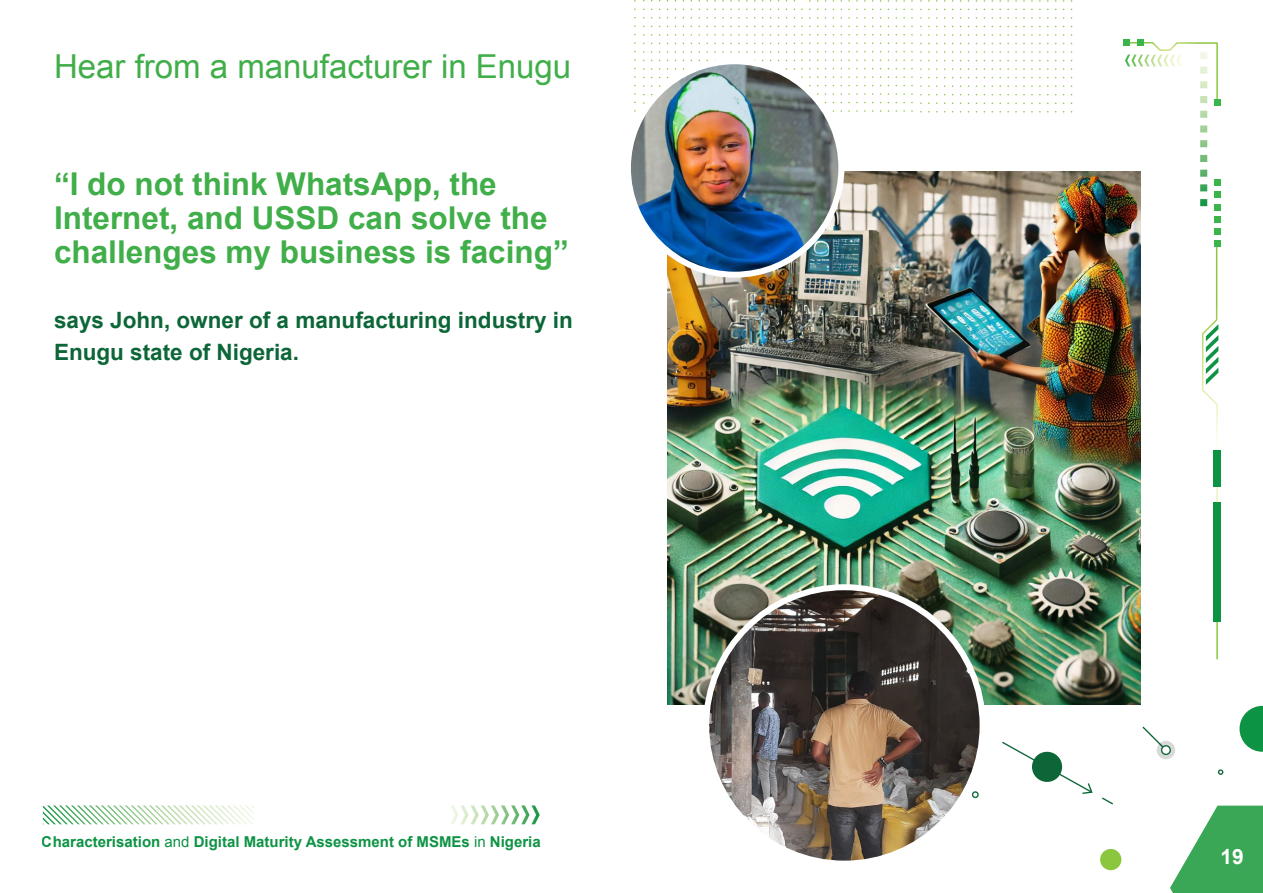
<style>
.page{position:relative;width:1263px;height:893px;background:#fff}
.page>*{position:absolute;margin:0;border:0;box-sizing:border-box;transform-origin:0 0}
.t1{font:33px "Arial";color:#40ae49}
.t2{font:700 31.5px/34.2px "Arial";color:#40ae49}
.t3{font:700 22.5px/31.2px "Arial";color:#0c6638}
.t4{font:700 21px "Arial";color:#fff}
.t5{font:700 15px "Arial";color:#0d9344}
.s1{font-weight:400}
</style>
<div class="page">
<svg style="left:1102px;top:797px;width:11px;height:7px"></svg>
<svg style="left:1002px;top:742px;width:91px;height:52px"></svg>
<div style="left:1032px;top:752px;width:30px;height:30px;background:#0c6638;border-radius:50%"></div>
<div style="left:1100px;top:849px;width:21px;height:21px;background:#8bc63e;border-radius:50%"></div>
<svg style="left:1239px;top:705px;width:24px;height:47px"></svg>
<svg style="left:1218px;top:769px;width:5px;height:6px"></svg>
<svg style="left:972px;top:791px;width:7px;height:7px"></svg>
<div style="left:1157px;top:741px;width:18px;height:18px;background:#d9d9d9;border-radius:50%"></div>
<svg style="left:1142px;top:727px;width:29px;height:28px"></svg>
<svg style="left:1170px;top:806px;width:93px;height:87px"></svg>
<svg style="left:1214px;top:228px;width:6px;height:6px"></svg>
<svg style="left:1214px;top:216px;width:6px;height:6px"></svg>
<div style="left:1213px;top:450px;width:8px;height:37px;background:#0d9344"></div>
<div style="left:1213px;top:502px;width:8px;height:119px;background:#0d9344"></div>
<svg style="left:1202px;top:240px;width:18px;height:420px"></svg>
<svg style="left:1123px;top:40px;width:97px;height:170px"></svg>
<svg style="left:634px;top:0;width:438px;height:113px"></svg>
<svg style="left:43px;top:805px;width:211px;height:19px"></svg>
<svg style="left:451px;top:805px;width:89px;height:19px"></svg>
<img style="left:667px;top:172px;width:474px;height:532px">
<img style="left:706px;top:587px;width:276px;height:277px;border-radius:138px">
<div style="left:703px;top:584px;width:282px;height:283px;border:6px solid #fff;border-radius:50%"></div>
<img style="left:628px;top:61px;width:213px;height:214px;border-radius:107px">
<div style="left:625px;top:58px;width:219px;height:220px;border:6px solid #fff;border-radius:50%"></div>
<p class="t1" style="left:54px;top:45px;width:519px">Hear from a manufacturer in Enugu</p>
<p class="t2" style="left:54px;top:167px;width:516px">“I do not think WhatsApp, the<br>Internet, and USSD can solve the challenges my business is facing”</p>
<p class="t3" style="left:54px;top:306px;width:520px">says John, owner of a manufacturing industry in<br>Enugu state of Nigeria.</p>
<p class="t5" style="left:42px;top:831px;width:500px">Characterisation <span class="s1">and</span> Digital Maturity Assessment of MSMEs <span class="s1">in</span> Nigeria</p>
<p class="t4" style="left:1220px;top:842px;width:25px">19</p>
</div>
